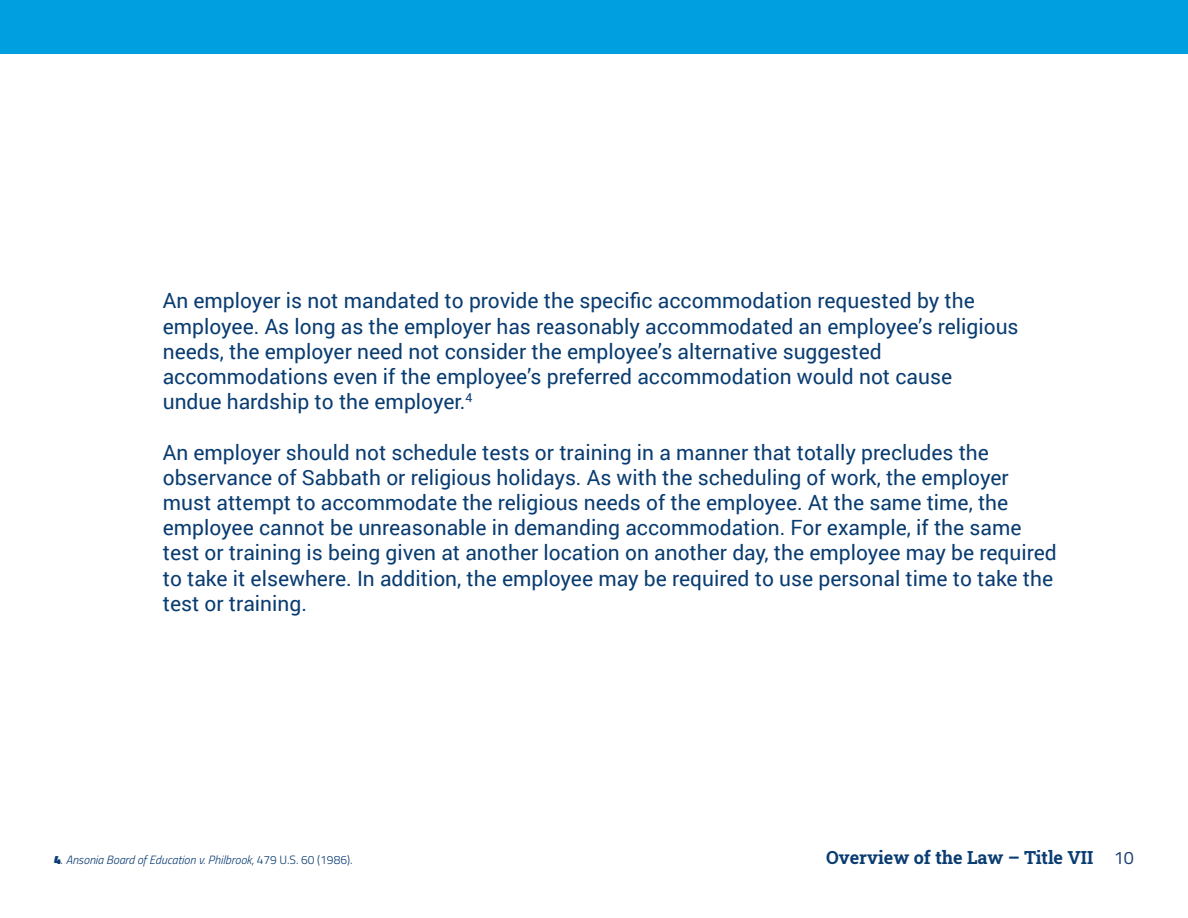
<style>
.page{position:relative;width:1188px;height:918px;background:#fff}
.page>*{position:absolute;margin:0;border:0;box-sizing:border-box;transform-origin:0 0}
.t1{font:21px/25.2px "Roboto";color:#093c71}
.t2{font:700 18px "Roboto Slab";color:#093c71}
.t3{font:18px "Titillium Web";color:#1b3e70}
.t4{font:italic 300 12px "Titillium Web";color:#093c71}
.s1{font-weight:900;font-style:normal}
.s2{font-style:normal}
</style>
<div class="page">
<div style="left:0;top:0;width:1188px;height:54px;background:#00a0e0"></div>
<p class="t1" style="left:163px;top:287px;width:857px">An employer is not mandated to provide the specific accommodation requested by the employee. As long as the employer has reasonably accommodated an employee’s religious needs, the employer need not consider the employee’s alternative suggested accommodations even if the employee’s preferred accommodation would not cause<br>undue hardship to the employer.<sup>4</sup></p>
<p class="t1" style="left:163px;top:439px;width:896px">An employer should not schedule tests or training in a manner that totally precludes the observance of Sabbath or religious holidays. As with the scheduling of work, the employer must attempt to accommodate the religious needs of the employee. At the same time, the employee cannot be unreasonable in demanding accommodation. For example, if the same test or training is being given at another location on another day, the employee may be required to take it elsewhere. In addition, the employee may be required to use personal time to take the test or training.</p>
<p class="t4" style="left:54px;top:851px;width:300px"><span class="s1">4</span><span class="s2">.</span> Ansonia Board of Education v. Philbrook, <span class="s2">479 U.S. 60 (1986).</span></p>
<p class="t2" style="left:826px;top:845px;width:269px">Overview of the Law – Title VII</p>
<p class="t3" style="left:1114px;top:845px;width:22px">10</p>
</div>
